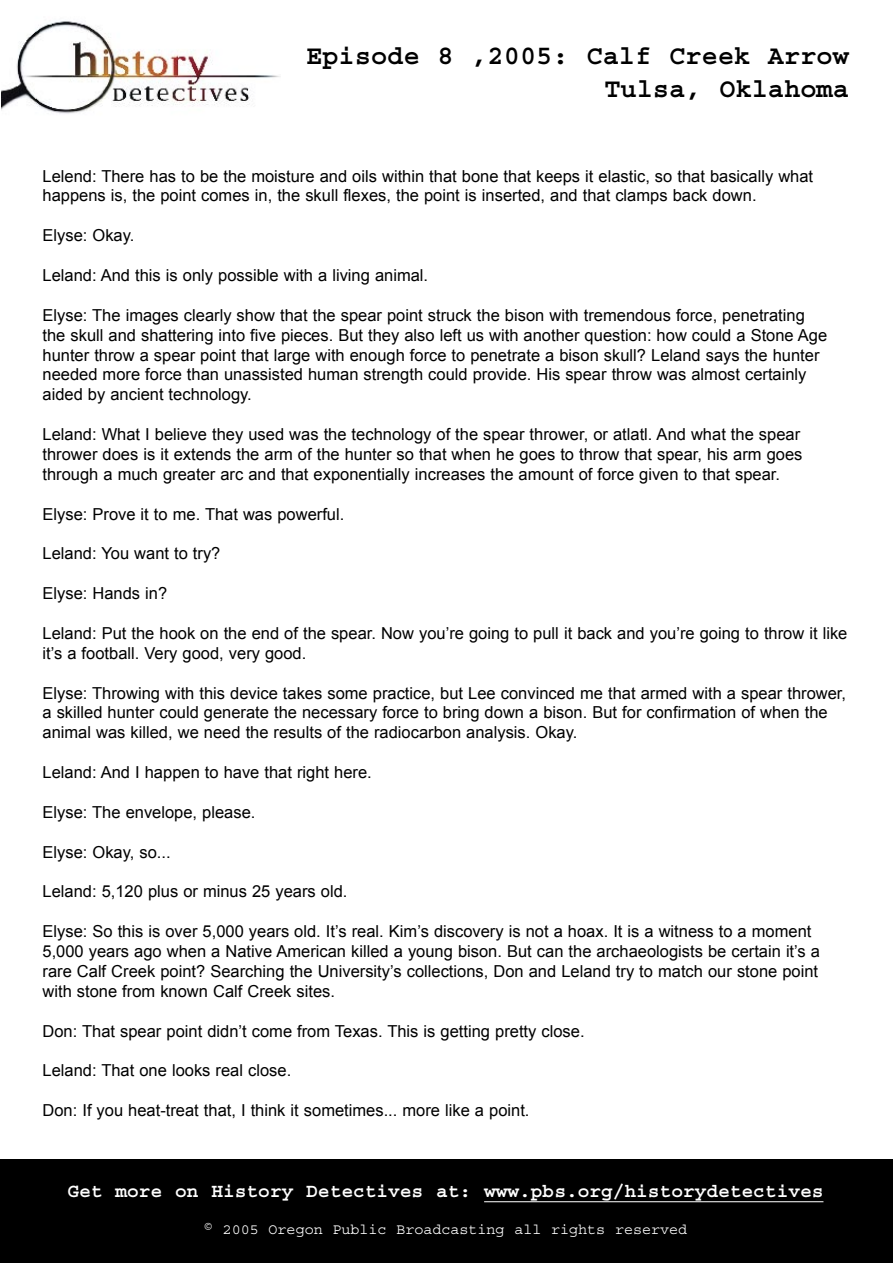
<style>
.page{position:relative;width:893px;height:1263px;background:#fff}
.page>*{position:absolute;margin:0;border:0;box-sizing:border-box;transform-origin:0 0}
.t1{font:700 27px/32.5px "Courier";color:#000;text-align:right}
.t2{font:700 19.5px "Courier";color:#fff}
.t3{font:16.5px/20px "Arial";color:#000}
.t4{font:15px "Courier";color:#fff}
</style>
<div class="page">
<img style="left:1px;top:21px;width:279px;height:93px">
<div style="left:0;top:1159px;width:893px;height:104px;background:#000"></div>
<hr style="left:484px;top:1201px;width:339px;height:1px;background:#fff">
<h1 class="t1" style="left:306px;top:40px;width:544px">Episode 8 ,2005: Calf Creek Arrow<br>Tulsa, Oklahoma</h1>
<p class="t3" style="left:43px;top:166px;width:772px">Lelend: There has to be the moisture and oils within that bone that keeps it elastic, so that basically what happens is, the point comes in, the skull flexes, the point is inserted, and that clamps back down.</p>
<p class="t3" style="left:43px;top:226px;width:93px">Elyse: Okay.</p>
<p class="t3" style="left:43px;top:265px;width:387px">Leland: And this is only possible with a living animal.</p>
<p class="t3" style="left:43px;top:305px;width:786px">Elyse: The images clearly show that the spear point struck the bison with tremendous force, penetrating the skull and shattering into five pieces. But they also left us with another question: how could a Stone Age hunter throw a spear point that large with enough force to penetrate a bison skull? Leland says the hunter needed more force than unassisted human strength could provide. His spear throw was almost certainly aided by ancient technology.</p>
<p class="t3" style="left:43px;top:424px;width:761px">Leland: What I believe they used was the technology of the spear thrower, or atlatl. And what the spear thrower does is it extends the arm of the hunter so that when he goes to throw that spear, his arm goes through a much greater arc and that exponentially increases the amount of force given to that spear.</p>
<p class="t3" style="left:43px;top:504px;width:303px">Elyse: Prove it to me. That was powerful.</p>
<p class="t3" style="left:43px;top:544px;width:179px">Leland: You want to try?</p>
<p class="t3" style="left:43px;top:583px;width:126px">Elyse: Hands in?</p>
<p class="t3" style="left:43px;top:623px;width:806px">Leland: Put the hook on the end of the spear. Now you’re going to pull it back and you’re going to throw it like it’s a football. Very good, very good.</p>
<p class="t3" style="left:43px;top:683px;width:805px">Elyse: Throwing with this device takes some practice, but Lee convinced me that armed with a spear thrower, a skilled hunter could generate the necessary force to bring down a bison. But for confirmation of when the animal was killed, we need the results of the radiocarbon analysis. Okay.</p>
<p class="t3" style="left:43px;top:762px;width:331px">Leland: And I happen to have that right here.</p>
<p class="t3" style="left:43px;top:802px;width:214px">Elyse: The envelope, please.</p>
<p class="t3" style="left:43px;top:842px;width:130px">Elyse: Okay, so...</p>
<p class="t3" style="left:43px;top:882px;width:306px">Leland: 5,120 plus or minus 25 years old.</p>
<p class="t3" style="left:43px;top:921px;width:779px">Elyse: So this is over 5,000 years old. It’s real. Kim’s discovery is not a hoax. It is a witness to a moment 5,000 years ago when a Native American killed a young bison. But can the archaeologists be certain it’s a rare Calf Creek point? Searching the University’s collections, Don and Leland try to match our stone point with stone from known Calf Creek sites.</p>
<p class="t3" style="left:43px;top:1021px;width:544px">Don: That spear point didn’t come from Texas. This is getting pretty close.</p>
<p class="t3" style="left:43px;top:1061px;width:250px">Leland: That one looks real close.</p>
<p class="t3" style="left:43px;top:1100px;width:488px">Don: If you heat-treat that, I think it sometimes... more like a point.</p>
<p class="t2" style="left:68px;top:1181px;width:757px">Get more on History Detectives at: www.pbs.org/historydetectives</p>
<p class="t4" style="left:204px;top:1221px;width:485px">© 2005 Oregon Public Broadcasting all rights reserved</p>
</div>
